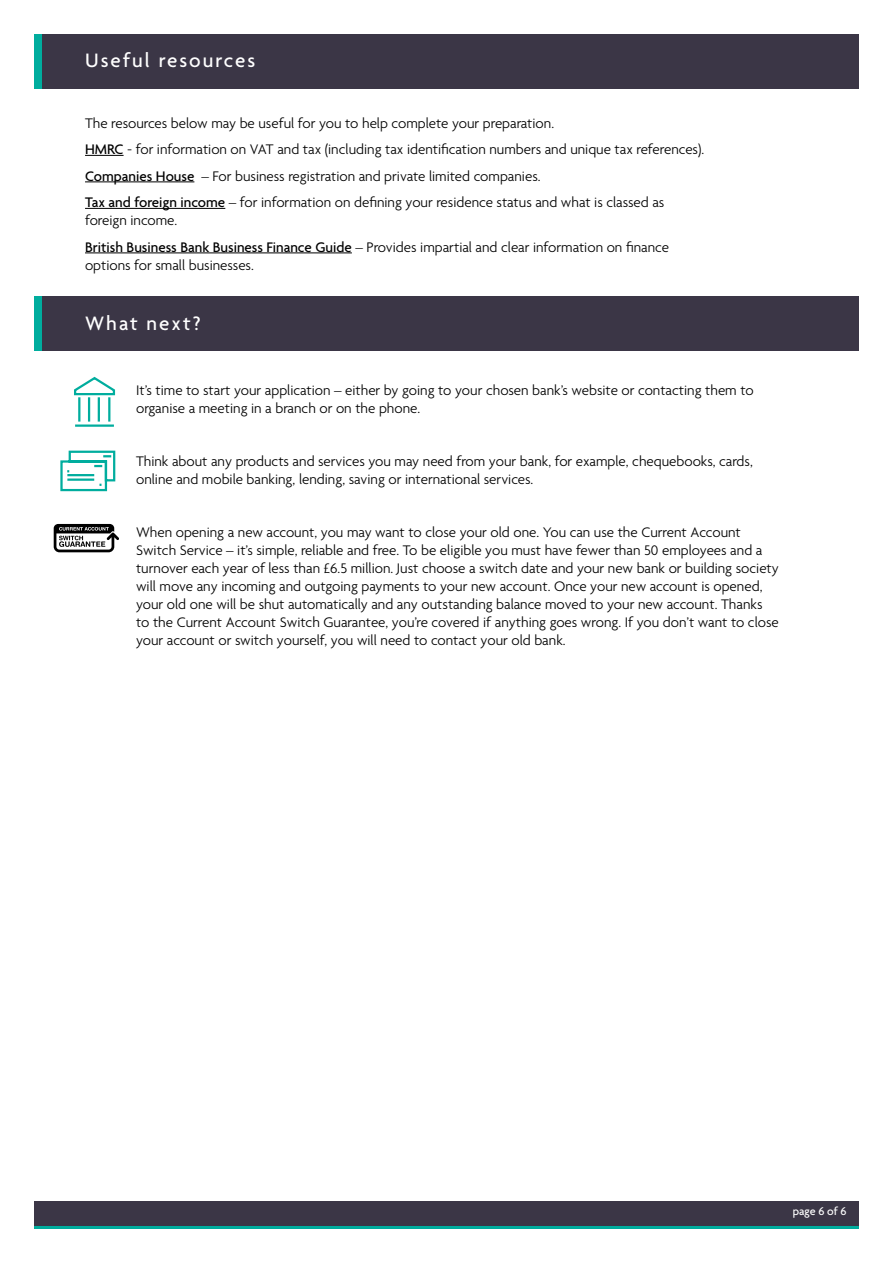
<style>
.page{position:relative;width:893px;height:1263px;background:#fff}
.page>*{position:absolute;margin:0;border:0;box-sizing:border-box;transform-origin:0 0}
.t1{font:500 21px "Agenda";letter-spacing:.1em;color:#fff}
.t2{font:300 15px/18px "Agenda";color:#000}
.t3{font:500 12px "Agenda";letter-spacing:-.005em;color:#fff}
.s1{font-weight:500}
</style>
<div class="page">
<div style="left:34px;top:1201px;width:825px;height:27px;background:#3b3646"></div>
<hr style="left:34px;top:1226px;width:825px;height:3px;background:#00ad9e">
<hr style="left:85px;top:155px;width:39px;height:1px;background:#000">
<hr style="left:85px;top:182px;width:109px;height:1px;background:#000">
<hr style="left:85px;top:208px;width:140px;height:1px;background:#000">
<hr style="left:85px;top:253px;width:267px;height:1px;background:#000">
<div style="left:34px;top:34px;width:825px;height:54px;background:#3b3646"></div>
<div style="left:34px;top:296px;width:825px;height:54px;background:#3b3646"></div>
<div style="left:34px;top:34px;width:7px;height:54px;background:#00ad9e"></div>
<div style="left:34px;top:296px;width:7px;height:54px;background:#00ad9e"></div>
<svg style="left:74px;top:376px;width:42px;height:51px"></svg>
<svg style="left:60px;top:450px;width:56px;height:42px"></svg>
<svg style="left:54px;top:524px;width:65px;height:28px"></svg>
<h1 class="t1" style="left:85px;top:49px;width:172px">Useful resources</h1>
<p class="t2" style="left:85px;top:111px;width:621px;line-height:26.5px">The resources below may be useful for you to help complete your preparation.<br><span class="s1">HMRC</span> - for information on VAT and tax (including tax identification numbers and unique tax references).<br><span class="s1">Companies House</span> – For business registration and private limited companies.<br><span class="s1">Tax and foreign income</span> – for information on defining your residence status and what is classed as</p>
<p class="t2" style="left:85px;top:208px;width:585px;line-height:26.5px">foreign income.<br><span class="s1">British Business Bank Business Finance Guide</span> – Provides impartial and clear information on finance</p>
<p class="t2" style="left:85px;top:257px;width:170px">options for small businesses.</p>
<h1 class="t1" style="left:85px;top:312px;width:117px">What next?</h1>
<p class="t2" style="left:136px;top:382px;width:619px">It’s time to start your application – either by going to your chosen bank’s website or contacting them to organise a meeting in a branch or on the phone.</p>
<p class="t2" style="left:136px;top:453px;width:618px">Think about any products and services you may need from your bank, for example, chequebooks, cards, online and mobile banking, lending, saving or international services.</p>
<p class="t2" style="left:136px;top:524px;width:644px">When opening a new account, you may want to close your old one. You can use the Current Account Switch Service – it’s simple, reliable and free. To be eligible you must have fewer than 50 employees and a turnover each year of less than £6.5 million. Just choose a switch date and your new bank or building society will move any incoming and outgoing payments to your new account. Once your new account is opened, your old one will be shut automatically and any outstanding balance moved to your new account. Thanks to the Current Account Switch Guarantee, you’re covered if anything goes wrong. If you don’t want to close your account or switch yourself, you will need to contact your old bank.</p>
<p class="t3" style="left:793px;top:1205px;width:55px">page 6 of 6</p>
</div>
